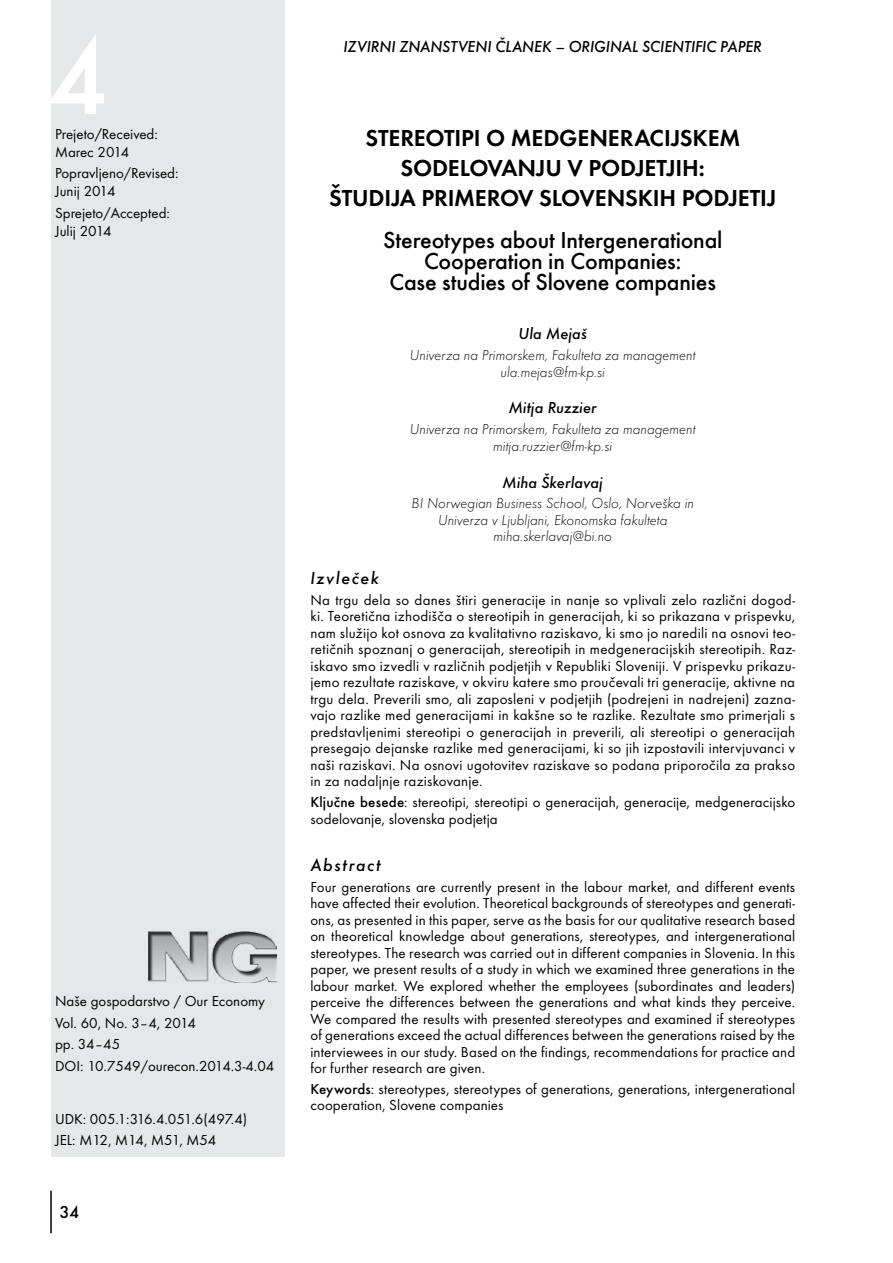
<style>
.page{position:relative;width:893px;height:1263px;background:#fff}
.page>*{position:absolute;margin:0;border:0;box-sizing:border-box;transform-origin:0 0}
.Poglavje_cifra{font:500 112.5px "Futura TEE";color:#fff}
.Naslov_0_0{font:500 24px/21px "Futura TEE";letter-spacing:-.01em;color:#000;text-align:center}
.NASLOV_0{font:600 24px/30px "Futura TEE";letter-spacing:-.005em;color:#000;text-align:center}
.Izvlecek{font:18px "Futura TEE Medi Obli";letter-spacing:.085em;color:#000}
.t1{font:500 18px "Futura TEE";color:#000}
.Izvirni{font:16.5px "Futura TEE Medi Obli";letter-spacing:-.005em;color:#000}
.Izvlecek_avtor{font:16.5px "Futura TEE Medi Obli";color:#000}
.Izvlecek_body{font:15px/16.5px "Futura TEE";letter-spacing:.01em;color:#000;text-align:justify}
.Izvlecek_sola{font:15px "Futura TEE Ligh Obli";color:#000}
.Izvlecek_desno{font:15px/18px "Futura TEE";color:#000}
.s1{font-weight:500}
</style>
<div class="page">
<hr style="left:50px;top:1191px;width:2px;height:42px;background:#000">
<div style="left:51px;top:0;width:234px;height:1157px;background:#e6e7e8"></div>
<img style="left:149px;top:931px;width:127px;height:51px">
<p class="Poglavje_cifra" style="left:46px;top:10px;width:65px">4</p>
<p class="Izvlecek_desno" style="left:55px;top:125px;width:104px">Prejeto/Received:<br>Marec 2014</p>
<p class="Izvlecek_desno" style="left:55px;top:164px;width:125px">Popravljeno/Revised:<br>Junij 2014</p>
<p class="Izvlecek_desno" style="left:55px;top:204px;width:116px">Sprejeto/Accepted:<br>Julij 2014</p>
<p class="Izvlecek_desno" style="left:55px;top:992px;width:211px">Naše gospodarstvo / Our Economy</p>
<p class="Izvlecek_desno" style="left:55px;top:1014px;width:142px">Vol. 60, No. 3–4, 2014</p>
<p class="Izvlecek_desno" style="left:55px;top:1035px;width:67px">pp. 34–45</p>
<p class="Izvlecek_desno" style="left:55px;top:1056px;width:221px">DOI: 10.7549/ourecon.2014.3-4.04</p>
<p class="Izvlecek_desno" style="left:55px;top:1110px;width:194px">UDK: 005.1:316.4.051.6(497.4)</p>
<p class="Izvlecek_desno" style="left:55px;top:1131px;width:163px">JEL: M12, M14, M51, M54</p>
<p class="t1" style="left:60px;top:1201px;width:21px">34</p>
<p class="Izvirni" style="left:344px;top:37px;width:420px">IZVIRNI ZNANSTVENI ČLANEK – ORIGINAL SCIENTIFIC PAPER</p>
<p class="NASLOV_0" style="left:329px;top:122px;width:449px">STEREOTIPI O MEDGENERACIJSKEM<br>SODELOVANJU V PODJETJIH:<br>ŠTUDIJA PRIMEROV SLOVENSKIH PODJETIJ</p>
<p class="Naslov_0_0" style="left:383px;top:229px;width:341px">Stereotypes about Intergenerational<br>Cooperation in Companies:<br>Case studies of Slovene companies</p>
<p class="Izvlecek_avtor" style="left:519px;top:324px;width:70px">Ula Mejaš</p>
<p class="Izvlecek_sola" style="left:410px;top:347px;width:287px">Univerza na Primorskem, Fakulteta za management</p>
<p class="Izvlecek_sola" style="left:500px;top:363px;width:106px">ula.mejas@fm-kp.si</p>
<p class="Izvlecek_avtor" style="left:509px;top:398px;width:90px">Mitja Ruzzier</p>
<p class="Izvlecek_sola" style="left:410px;top:421px;width:287px">Univerza na Primorskem, Fakulteta za management</p>
<p class="Izvlecek_sola" style="left:493px;top:437px;width:121px">mitja.ruzzier@fm-kp.si</p>
<p class="Izvlecek_avtor" style="left:503px;top:472px;width:102px">Miha Škerlavaj</p>
<p class="Izvlecek_sola" style="left:412px;top:495px;width:284px">BI Norwegian Business School, Oslo, Norveška in</p>
<p class="Izvlecek_sola" style="left:438px;top:511px;width:231px">Univerza v Ljubljani, Ekonomska fakulteta</p>
<p class="Izvlecek_sola" style="left:494px;top:528px;width:120px">miha.skerlavaj@bi.no</p>
<p class="Izvlecek" style="left:310px;top:567px;width:70px">Izvleček</p>
<p class="Izvlecek_body" style="left:310px;top:592px;width:486px">Na trgu dela so danes štiri generacije in nanje so vplivali zelo različni dogod&shy;ki. Teoretična izhodišča o stereotipih in generacijah, ki so prikazana v prispevku, nam služijo kot osnova za kvalitativno raziskavo, ki smo jo naredili na osnovi teo&shy;retičnih spoznanj o generacijah, stereotipih in medgeneracijskih stereotipih. Raz&shy;iskavo smo izvedli v različnih podjetjih v Republiki Sloveniji. V prispevku prikazu&shy;jemo rezultate raziskave, v okviru katere smo proučevali tri generacije, aktivne na trgu dela. Preverili smo, ali zaposleni v podjetjih (podrejeni in nadrejeni) zazna&shy;vajo razlike med generacijami in kakšne so te razlike. Rezultate smo primerjali s predstavljenimi stereotipi o generacijah in preverili, ali stereotipi o generacijah presegajo dejanske razlike med generacijami, ki so jih izpostavili intervjuvanci v naši raziskavi. Na osnovi ugotovitev raziskave so podana priporočila za prakso in za nadaljnje raziskovanje.</p>
<p class="Izvlecek_body" style="left:310px;top:794px;width:486px"><span class="s1">Ključne besede</span>: stereotipi, stereotipi o generacijah, generacije, medgeneracijsko sodelovanje, slovenska podjetja</p>
<p class="Izvlecek" style="left:310px;top:854px;width:72px">Abstract</p>
<p class="Izvlecek_body" style="left:310px;top:878px;width:486px">Four generations are currently present in the labour market, and different events have affected their evolution. Theoretical backgrounds of stereotypes and generati&shy;ons, as presented in this paper, serve as the basis for our qualitative research based on theoretical knowledge about generations, stereotypes, and intergenerational stereotypes. The research was carried out in different companies in Slovenia. In this paper, we present results of a study in which we examined three generations in the labour market. We explored whether the employees (subordinates and leaders) perceive the differences between the generations and what kinds they perceive.<br>We compared the results with presented stereotypes and examined if stereotypes of generations exceed the actual differences between the generations raised by the interviewees in our study. Based on the findings, recommendations for practice and for further research are given.</p>
<p class="Izvlecek_body" style="left:310px;top:1080px;width:486px"><span class="s1">Keywords</span>: stereotypes, stereotypes of generations, generations, intergenerational cooperation, Slovene companies</p>
</div>
